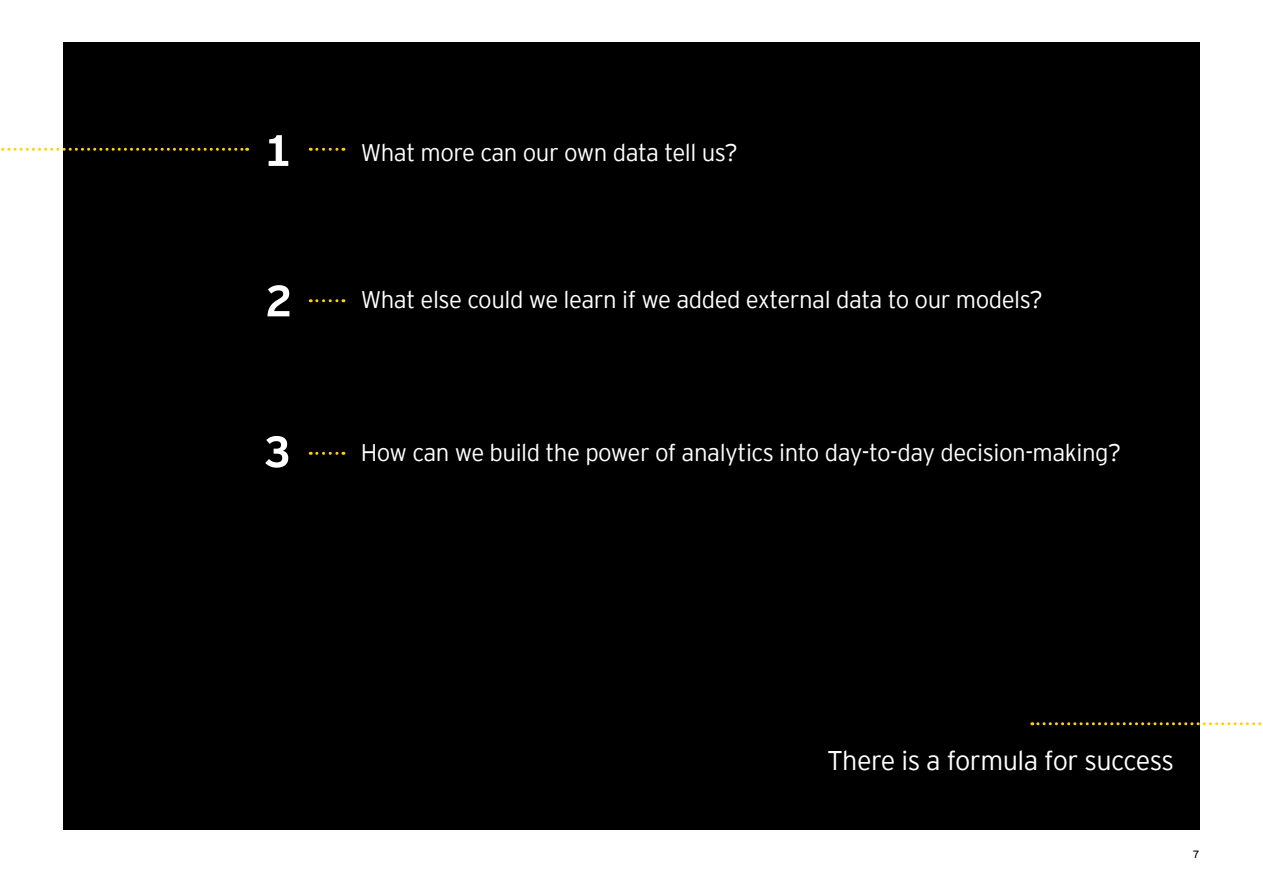
<style>
.page{position:relative;width:1263px;height:893px;background:#fff}
.page>*{position:absolute;margin:0;border:0;box-sizing:border-box;transform-origin:0 0}
.t1{font:300 27px "EY Interstate";letter-spacing:-.02em;color:#fff}
.t2{font:300 24px "EY Interstate";letter-spacing:-.02em;color:#fff}
.t3{font:10.5px "EY Interstate";color:#000}
</style>
<div class="page">
<div style="left:64px;top:43px;width:1135px;height:786px;background:#000"></div>
<svg style="left:1px;top:148px;width:247px;height:3px"></svg>
<svg style="left:317px;top:148px;width:27px;height:3px"></svg>
<svg style="left:317px;top:299px;width:27px;height:3px"></svg>
<svg style="left:317px;top:452px;width:27px;height:3px"></svg>
<svg style="left:269px;top:135px;width:19px;height:31px"></svg>
<svg style="left:267px;top:285px;width:22px;height:31px"></svg>
<svg style="left:265px;top:436px;width:23px;height:32px"></svg>
<svg style="left:1032px;top:722px;width:230px;height:3px"></svg>
<p class="t2" style="left:361px;top:135px;width:378px">What more can our own data tell us?</p>
<p class="t2" style="left:361px;top:283px;width:683px">What else could we learn if we added external data to our models?</p>
<p class="t2" style="left:361px;top:435px;width:762px">How can we build the power of analytics into day-to-day decision-making?</p>
<p class="t1" style="left:827px;top:741px;width:348px">There is a formula for success</p>
<p class="t3" style="left:1193px;top:847px;width:8px">7</p>
</div>
